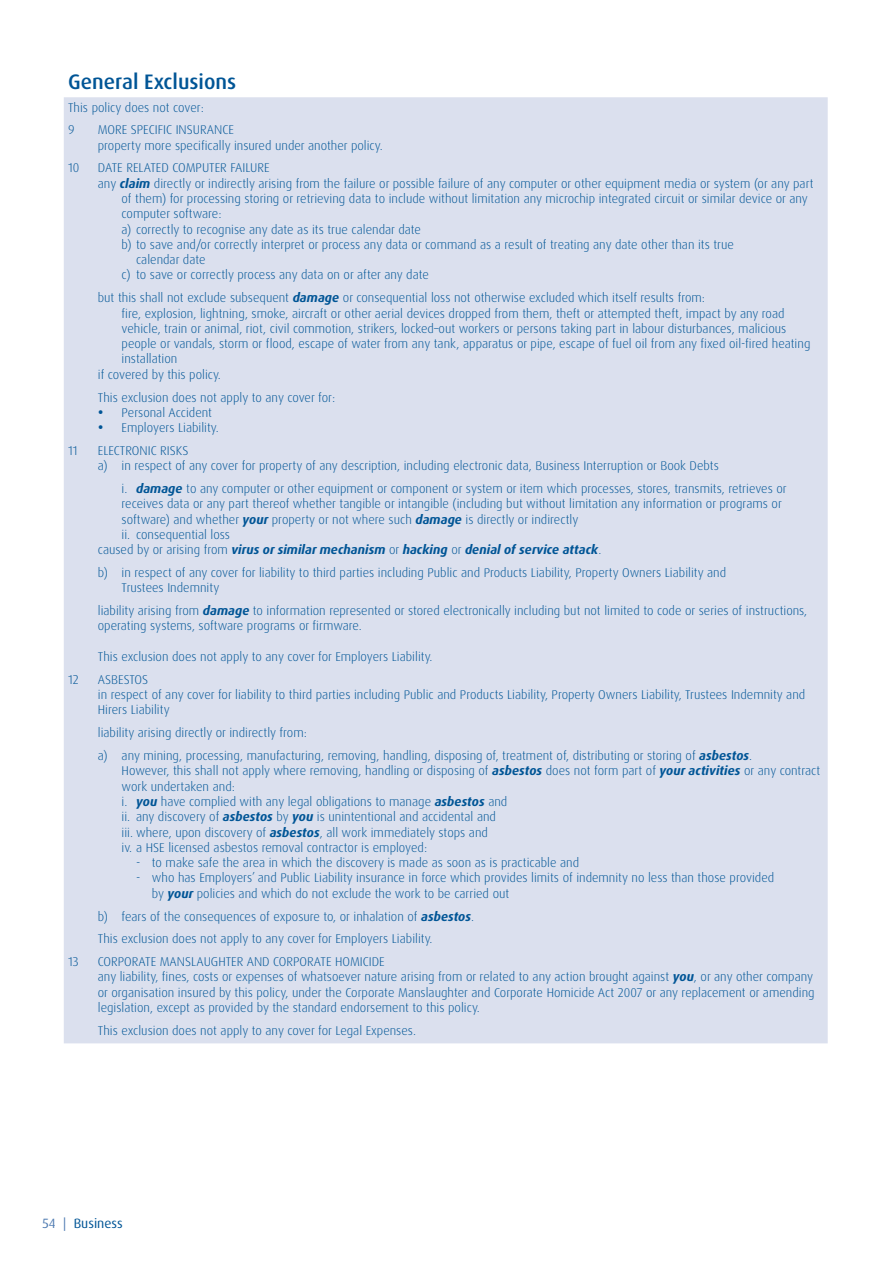
<style>
.page{position:relative;width:893px;height:1263px;background:#fff}
.page>*{position:absolute;margin:0;border:0;box-sizing:border-box;transform-origin:0 0}
.t1{font:500 21px "Dax Pro";color:#005596}
.t2{font:13.5px "Dax Pro";color:#005596}
.t3{font:300 12.75px/15.3px "Dax Pro";color:#005596}
.t4{font:italic 700 12.75px "Dax Pro";color:#005596}
.s1{font-weight:700;font-style:italic}
.s2{font-weight:300;font-style:normal}
.s3{color:#507cb2}
</style>
<div class="page">
<div style="left:64px;top:97px;width:764px;height:946px;background:#dbe0ee"></div>
<h1 class="t1" style="left:68px;top:68px;width:170px">General Exclusions</h1>
<p class="t3" style="left:68px;top:96px;width:137px;line-height:22.8px">This policy does not cover:<br>9</p>
<p class="t3" style="left:98px;top:122px;width:286px">MORE SPECIFIC INSURANCE<br>property more specifically insured under another policy.</p>
<p class="t3" style="left:68px;top:160px;width:13px">10</p>
<p class="t3" style="left:98px;top:160px;width:173px">DATE RELATED COMPUTER FAILURE</p>
<p class="t3" style="left:98px;top:176px;width:717px">any <span class="s1">claim</span> directly or indirectly arising from the failure or possible failure of any computer or other equipment media or system (or any part</p>
<p class="t3" style="left:122px;top:191px;width:688px">of them) for processing storing or retrieving data to include without limitation any microchip integrated circuit or similar device or any</p>
<p class="t3" style="left:122px;top:206px;width:101px">computer software:</p>
<p class="t3" style="left:122px;top:222px;width:301px">a) correctly to recognise any date as its true calendar date</p>
<p class="t3" style="left:122px;top:237px;width:614px">b) to save and/or correctly interpret or process any data or command as a result of treating any date other than its true</p>
<p class="t3" style="left:136px;top:252px;width:71px">calendar date</p>
<p class="t3" style="left:122px;top:267px;width:309px">c) to save or correctly process any data on or after any date</p>
<p class="t3" style="left:98px;top:290px;width:609px">but this shall not exclude subsequent <span class="s1">damage</span> or consequential loss not otherwise excluded which itself results from:</p>
<p class="t3" style="left:122px;top:306px;width:664px">fire, explosion, lightning, smoke, aircraft or other aerial devices dropped from them, theft or attempted theft, impact by any road</p>
<p class="t3" style="left:122px;top:321px;width:666px">vehicle, train or animal, riot, civil commotion, strikers, locked–out workers or persons taking part in labour disturbances, malicious</p>
<p class="t3" style="left:122px;top:336px;width:690px">people or vandals, storm or flood, escape of water from any tank, apparatus or pipe, escape of fuel oil from any fixed oil-fired heating</p>
<p class="t3" style="left:122px;top:351px;width:57px">installation</p>
<p class="t3" style="left:98px;top:367px;width:125px">if covered by this policy.</p>
<p class="t3" style="left:98px;top:390px;width:239px">This exclusion does not apply to any cover for:</p>
<p class="t3" style="left:98px;top:405px;width:116px">• Personal Accident</p>
<p class="t3" style="left:98px;top:420px;width:122px">• Employers Liability.</p>
<p class="t3" style="left:68px;top:443px;width:11px">11</p>
<p class="t3" style="left:98px;top:443px;width:622px">ELECTRONIC RISKS<br>a) in respect of any cover for property of any description, including electronic data, Business Interruption or Book Debts</p>
<p class="t3" style="left:122px;top:481px;width:667px">i. <span class="s1">damage</span> to any computer or other equipment or component or system or item which processes, stores, transmits, retrieves or</p>
<p class="t3" style="left:122px;top:496px;width:662px">receives data or any part thereof whether tangible or intangible (including but without limitation any information or programs or</p>
<p class="t3" style="left:122px;top:512px;width:458px">software) and whether <span class="s1">your</span> property or not where such <span class="s1">damage</span> is directly or indirectly</p>
<p class="t3" style="left:122px;top:527px;width:110px">ii. consequential loss</p>
<p class="t4" style="left:98px;top:542px;width:505px"><span class="s2">caused by or arising from</span> virus or similar mechanism <span class="s2">or</span> hacking <span class="s2">or</span> denial of service attack<span class="s2">.</span></p>
<p class="t3" style="left:122px;top:565px;width:606px;text-indent:-24px">b) in respect of any cover for liability to third parties including Public and Products Liability, Property Owners Liability and<br>Trustees Indemnity</p>
<p class="t3" style="left:98px;top:603px;width:711px">liability arising from <span class="s1">damage</span> to information represented or stored electronically including but not limited to code or series of instructions, operating systems, software programs or firmware.</p>
<p class="t3" style="left:98px;top:649px;width:336px">This exclusion does not apply to any cover for Employers Liability.</p>
<p class="t3" style="left:68px;top:672px;width:12px">12</p>
<p class="t3" style="left:98px;top:672px;width:709px">ASBESTOS<br>in respect of any cover for liability to third parties including Public and Products Liability, Property Owners Liability, Trustees Indemnity and<br>Hirers Liability</p>
<p class="t3" style="left:98px;top:721px;width:656px;line-height:22.8px">liability arising directly or indirectly from:<br>a) any mining, processing, manufacturing, removing, handling, disposing of, treatment of, distributing or storing of <span class="s1">asbestos</span>.</p>
<p class="t3" style="left:122px;top:763px;width:700px">However, this shall not apply where removing, handling or disposing of <span class="s1">asbestos</span> does not form part of <span class="s1">your activities</span> or any contract work undertaken and:<br>i. <span class="s1">you</span> have complied with any legal obligations to manage <span class="s1">asbestos</span> and<br>ii. any discovery of <span class="s1">asbestos</span> by <span class="s1">you</span> is unintentional and accidental and<br>iii. where, upon discovery of <span class="s1">asbestos</span>, all work immediately stops and<br>iv. a HSE licensed asbestos removal contractor is employed:</p>
<p class="t3" style="left:136px;top:855px;width:444px">- to make safe the area in which the discovery is made as soon as is practicable and</p>
<p class="t3" style="left:152px;top:870px;width:624px;text-indent:-16px">- who has Employers’ and Public Liability insurance in force which provides limits of indemnity no less than those provided by <span class="s1">your</span> policies and which do not exclude the work to be carried out</p>
<p class="t3" style="left:98px;top:905px;width:378px;line-height:22.8px">b) fears of the consequences of exposure to, or inhalation of <span class="s1">asbestos</span>.<br>This exclusion does not apply to any cover for Employers Liability.</p>
<p class="t3" style="left:68px;top:954px;width:12px">13</p>
<p class="t3" style="left:98px;top:954px;width:718px">CORPORATE MANSLAUGHTER AND CORPORATE HOMICIDE<br>any liability, fines, costs or expenses of whatsoever nature arising from or related to any action brought against <span class="s1">you</span>, or any other company or organisation insured by this policy, under the Corporate Manslaughter and Corporate Homicide Act 2007 or any replacement or amending legislation, except as provided by the standard endorsement to this policy.</p>
<p class="t3" style="left:98px;top:1023px;width:320px">This exclusion does not apply to any cover for Legal Expenses.</p>
<p class="t2" style="left:43px;top:1214px;width:82px"><span class="s3">54 |</span> Business</p>
</div>
